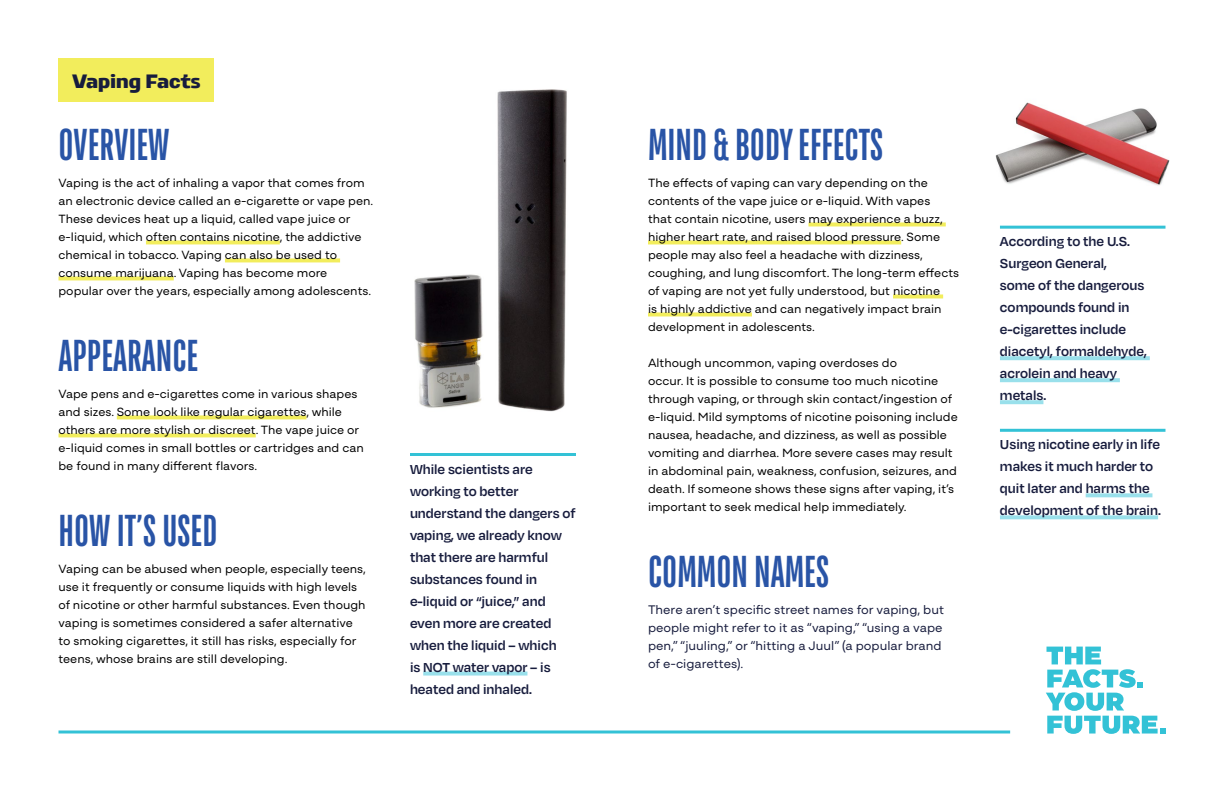
<style>
.page{position:relative;width:1224px;height:792px;background:#fff}
.page>*{position:absolute;margin:0;border:0;box-sizing:border-box;transform-origin:0 0}
.Interior___H1{font:600 44.6px "TT Bluescreens";color:#2954a6}
.Interior___Eyebrow{font:700 21px "Eighty Starlight";color:#171c3d}
.Interior___Pullquote{font:600 15px/22px "Degular";color:#171c3d}
.Interior___List{font:13px/18px "Mozaic HUM Variable";color:#171c3d}
.Interior___Body_No_Indent{font:12.5px/18px "Mozaic HUM Variable";color:#000}
</style>
<div class="page">
<img style="left:995px;top:102px;width:175px;height:84px">
<svg style="left:146px;top:240px;width:134px;height:4px"></svg>
<svg style="left:225px;top:258px;width:115px;height:4px"></svg>
<svg style="left:58px;top:276px;width:116px;height:4px"></svg>
<svg style="left:117px;top:415px;width:189px;height:4px"></svg>
<svg style="left:58px;top:433px;width:198px;height:4px"></svg>
<hr style="left:410px;top:453px;width:166px;height:3px;background:#33c2d6">
<svg style="left:423px;top:672px;width:104px;height:4px"></svg>
<svg style="left:808px;top:222px;width:138px;height:4px"></svg>
<svg style="left:648px;top:240px;width:253px;height:4px"></svg>
<svg style="left:893px;top:294px;width:50px;height:4px"></svg>
<svg style="left:648px;top:312px;width:104px;height:4px"></svg>
<hr style="left:1000px;top:226px;width:165px;height:3px;background:#33c2d6">
<svg style="left:1000px;top:356px;width:150px;height:4px"></svg>
<svg style="left:1000px;top:378px;width:120px;height:4px"></svg>
<svg style="left:1000px;top:400px;width:43px;height:4px"></svg>
<hr style="left:1000px;top:429px;width:165px;height:3px;background:#33c2d6">
<svg style="left:1086px;top:493px;width:66px;height:4px"></svg>
<svg style="left:1000px;top:515px;width:158px;height:4px"></svg>
<svg style="left:58px;top:730px;width:952px;height:4px;background:#65d1e0"></svg>
<div style="left:58px;top:58px;width:156px;height:44px;background:#f2ed5c"></div>
<img style="left:414px;top:89px;width:153px;height:323px">
<svg style="left:1046px;top:647px;width:120px;height:87px"></svg>
<p class="Interior___Eyebrow" style="left:72px;top:68px;width:130px">Vaping Facts</p>
<p class="Interior___H1" style="left:58px;top:119px;width:113px">OVERVIEW</p>
<p class="Interior___Body_No_Indent" style="left:58px;top:173px;width:316px">Vaping is the act of inhaling a vapor that comes from an electronic device called an e-cigarette or vape pen.<br>These devices heat up a liquid, called vape juice or e-liquid, which often contains nicotine, the addictive chemical in tobacco. Vaping can also be used to consume marijuana. Vaping has become more popular over the years, especially among adolescents.</p>
<p class="Interior___H1" style="left:58px;top:330px;width:141px">APPEARANCE</p>
<p class="Interior___Body_No_Indent" style="left:58px;top:384px;width:307px">Vape pens and e-cigarettes come in various shapes and sizes. Some look like regular cigarettes, while others are more stylish or discreet. The vape juice or e-liquid comes in small bottles or cartridges and can be found in many different flavors.</p>
<p class="Interior___H1" style="left:58px;top:505px;width:160px">HOW IT’S USED</p>
<p class="Interior___Body_No_Indent" style="left:58px;top:559px;width:309px">Vaping can be abused when people, especially teens, use it frequently or consume liquids with high levels of nicotine or other harmful substances. Even though vaping is sometimes considered a safer alternative to smoking cigarettes, it still has risks, especially for teens, whose brains are still developing.</p>
<p class="Interior___Pullquote" style="left:410px;top:457px;width:167px">While scientists are working to better understand the dangers of vaping, we already know that there are harmful substances found in e-liquid or “juice,” and even more are created when the liquid – which<br>is NOT water vapor – is heated and inhaled.</p>
<p class="Interior___H1" style="left:648px;top:119px;width:237px">MIND &amp; BODY EFFECTS</p>
<p class="Interior___Body_No_Indent" style="left:648px;top:173px;width:313px">The effects of vaping can vary depending on the contents of the vape juice or e-liquid. With vapes<br>that contain nicotine, users may experience a buzz, higher heart rate, and raised blood pressure. Some people may also feel a headache with dizziness, coughing, and lung discomfort. The long-term effects of vaping are not yet fully understood, but nicotine<br>is highly addictive and can negatively impact brain development in adolescents.</p>
<p class="Interior___Body_No_Indent" style="left:648px;top:353px;width:311px">Although uncommon, vaping overdoses do<br>occur. It is possible to consume too much nicotine through vaping, or through skin contact/ingestion of e-liquid. Mild symptoms of nicotine poisoning include nausea, headache, and dizziness, as well as possible vomiting and diarrhea. More severe cases may result in abdominal pain, weakness, confusion, seizures, and death. If someone shows these signs after vaping, it’s important to seek medical help immediately.</p>
<p class="Interior___H1" style="left:648px;top:546px;width:183px">COMMON NAMES</p>
<p class="Interior___List" style="left:648px;top:600px;width:297px">There aren’t specific street names for vaping, but people might refer to it as “vaping,” “using a vape pen,” “juuling,” or “hitting a Juul” (a popular brand of e-cigarettes).</p>
<p class="Interior___Pullquote" style="left:1000px;top:230px;width:149px">According to the U.S.<br>Surgeon General,<br>some of the dangerous compounds found in e-cigarettes include diacetyl, formaldehyde, acrolein and heavy metals.</p>
<p class="Interior___Pullquote" style="left:1000px;top:433px;width:162px">Using nicotine early in life makes it much harder to quit later and harms the development of the brain.</p>
</div>
